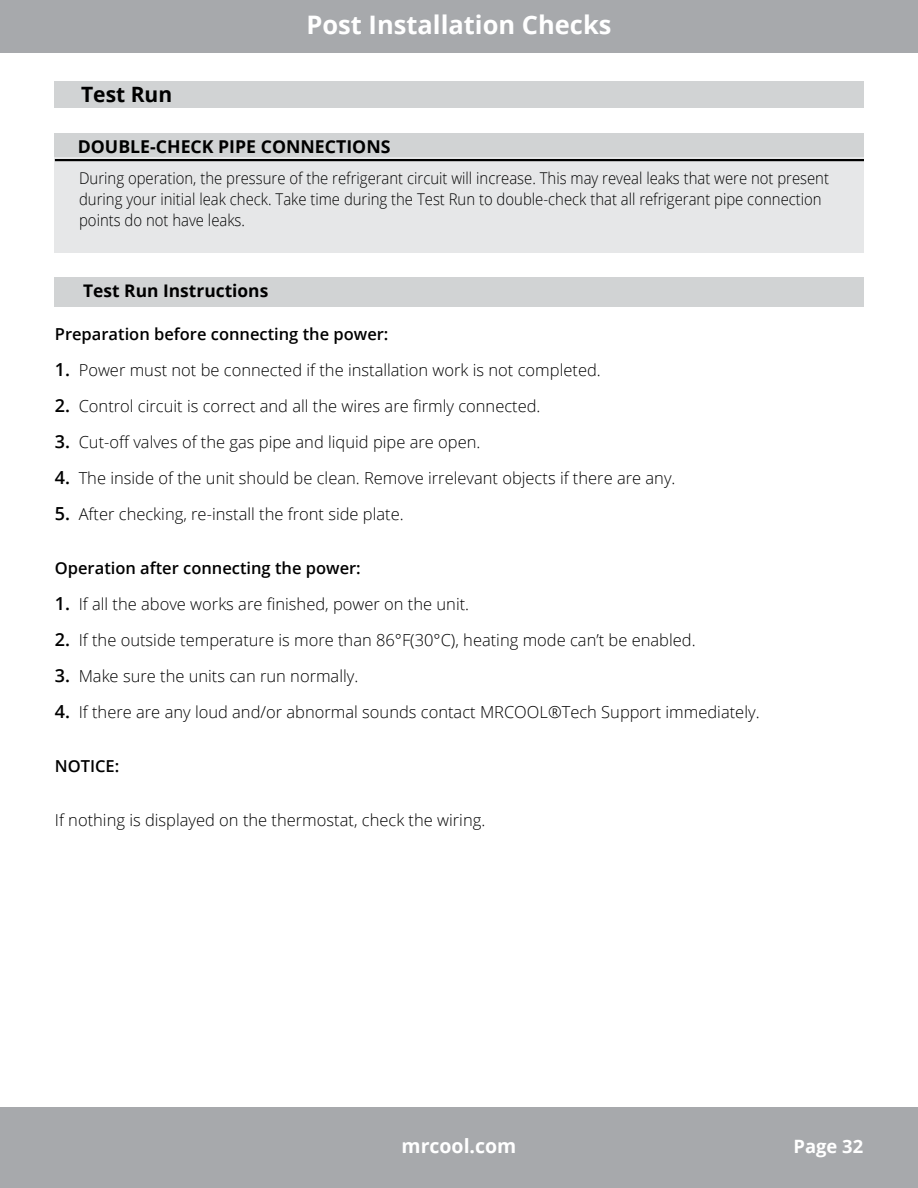
<style>
.page{position:relative;width:918px;height:1188px;background:#fff}
.page>*{position:absolute;margin:0;border:0;box-sizing:border-box;transform-origin:0 0}
.t1{font:700 25.5px "Open Sans";color:#fff}
.t2{font:700 21.15px "Open Sans";color:#000}
.t3{font:700 19.5px "Open Sans";color:#fff}
.t4{font:700 18.45px "Open Sans";color:#fff}
.t5{font:700 17.7px "Open Sans";color:#000}
.t6{font:700 17.4px "Open Sans";color:#000}
.t7{font:300 16.5px "Open Sans";color:#000}
.t8{font:600 16.5px "Open Sans";color:#000}
.t9{font:300 16.2px/20.7px "Open Sans";color:#000;scale:.92 1}
.s1{font-weight:600;font-size:18px}
</style>
<div class="page">
<div style="left:0;top:1107px;width:918px;height:81px;background:#a7a9ac"></div>
<div style="left:0;top:0;width:918px;height:53px;background:#a7a9ac"></div>
<div style="left:54px;top:277px;width:810px;height:29px;background:#d1d3d4"></div>
<div style="left:54px;top:156px;width:810px;height:96px;background:#e6e7e8"></div>
<div style="left:54px;top:133px;width:810px;height:24px;background:#d1d3d4"></div>
<hr style="left:55px;top:159px;width:809px;height:2px;background:#000">
<div style="left:54px;top:81px;width:810px;height:27px;background:#d1d3d4"></div>
<p class="t2" style="left:81px;top:80px;width:93px">Test Run</p>
<h1 class="t1" style="left:306px;top:7px;width:307px">Post Installation Checks</h1>
<p class="t5" style="left:78px;top:134px;width:314px">DOUBLE-CHECK PIPE CONNECTIONS</p>
<p class="t9" style="left:79px;top:168px;width:817px">During operation, the pressure of the refrigerant circuit will increase. This may reveal leaks that were not present during your initial leak check. Take time during the Test Run to double-check that all refrigerant pipe connection points do not have leaks.</p>
<p class="t6" style="left:83px;top:278px;width:187px">Test Run Instructions</p>
<p class="t8" style="left:55px;top:322px;width:335px">Preparation before connecting the power:</p>
<p class="t7" style="left:55px;top:358px;width:547px"><span class="s1">1.</span> Power must not be connected if the installation work is not completed.</p>
<p class="t7" style="left:55px;top:394px;width:487px"><span class="s1">2.</span> Control circuit is correct and all the wires are firmly connected.</p>
<p class="t7" style="left:55px;top:430px;width:427px"><span class="s1">3.</span> Cut-off valves of the gas pipe and liquid pipe are open.</p>
<p class="t7" style="left:55px;top:466px;width:622px"><span class="s1">4.</span> The inside of the unit should be clean. Remove irrelevant objects if there are any.</p>
<p class="t7" style="left:55px;top:502px;width:350px"><span class="s1">5.</span> After checking, re-install the front side plate.</p>
<p class="t8" style="left:55px;top:556px;width:307px">Operation after connecting the power:</p>
<p class="t7" style="left:55px;top:592px;width:416px"><span class="s1">1.</span> If all the above works are finished, power on the unit.</p>
<p class="t7" style="left:55px;top:628px;width:642px"><span class="s1">2.</span> If the outside temperature is more than 86°F(30°C), heating mode can’t be enabled.</p>
<p class="t7" style="left:55px;top:664px;width:305px"><span class="s1">3.</span> Make sure the units can run normally.</p>
<p class="t7" style="left:55px;top:700px;width:706px"><span class="s1">4.</span> If there are any loud and/or abnormal sounds contact MRCOOL®Tech Support immediately.</p>
<p class="t8" style="left:55px;top:754px;width:66px">NOTICE:</p>
<p class="t7" style="left:55px;top:808px;width:432px">If nothing is displayed on the thermostat, check the wiring.</p>
<p class="t3" style="left:402px;top:1132px;width:116px">mrcool.com</p>
<p class="t4" style="left:794px;top:1133px;width:71px">Page 32</p>
</div>
